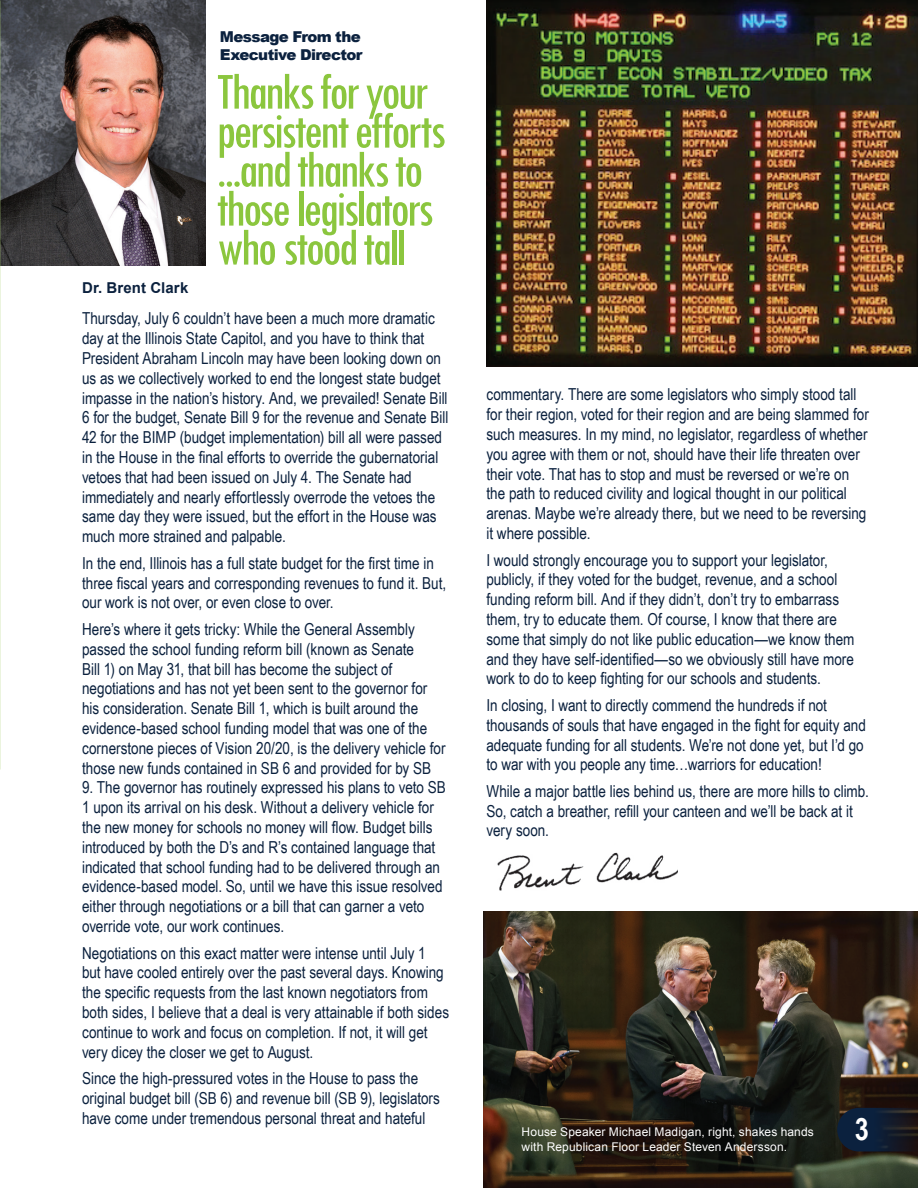
<style>
.page{position:relative;width:918px;height:1188px;background:#fff}
.page>*{position:absolute;margin:0;border:0;box-sizing:border-box;transform-origin:0 0}
.t1{font:condensed 54px/39px "Tw Cen";letter-spacing:-.055em;color:#8bc63e}
.t2{font:700 30.9px "Arial Narrow";color:#fff}
.t3{font:16.5px/19.8px "Arial Narrow";color:#0b213e}
.t4{font:900 15px/18px "Arial";letter-spacing:-.04em;color:#0b213e}
.t5{font:700 15px "Arial";letter-spacing:.01em;color:#0b213e}
.t6{font:12px/14.4px "Arial";letter-spacing:.01em;color:#fff}
</style>
<div class="page">
<img style="left:483px;top:912px;width:435px;height:276px">
<img style="left:0;top:0;width:205px;height:266px">
<svg style="left:837px;top:1108px;width:81px;height:43px;background:#131e2f"></svg>
<img style="left:497px;top:852px;width:181px;height:39px">
<img style="left:486px;top:1px;width:432px;height:366px">
<p class="t4" style="left:220px;top:27px;width:144px">Message From the<br>Executive Director</p>
<h1 class="t1" style="left:216px;top:71px;width:232px">Thanks for your persistent efforts ...and thanks to those legislators who stood tall</h1>
<p class="t5" style="left:82px;top:277px;width:108px">Dr. Brent Clark</p>
<p class="t3" style="left:82px;top:308px;width:368px">Thursday, July 6 couldn’t have been a much more dramatic day at the Illinois State Capitol, and you have to think that President Abraham Lincoln may have been looking down on us as we collectively worked to end the longest state budget impasse in the nation’s history. And, we prevailed! Senate Bill 6 for the budget, Senate Bill 9 for the revenue and Senate Bill 42 for the BIMP (budget implementation) bill all were passed in the House in the final efforts to override the gubernatorial vetoes that had been issued on July 4. The Senate had immediately and nearly effortlessly overrode the vetoes the same day they were issued, but the effort in the House was much more strained and palpable.</p>
<p class="t3" style="left:82px;top:553px;width:366px">In the end, Illinois has a full state budget for the first time in three fiscal years and corresponding revenues to fund it. But, our work is not over, or even close to over.</p>
<p class="t3" style="left:82px;top:619px;width:365px">Here’s where it gets tricky: While the General Assembly passed the school funding reform bill (known as Senate<br>Bill 1) on May 31, that bill has become the subject of negotiations and has not yet been sent to the governor for his consideration. Senate Bill 1, which is built around the evidence-based school funding model that was one of the cornerstone pieces of Vision 20/20, is the delivery vehicle for those new funds contained in SB 6 and provided for by SB</p>
<p class="t3" style="left:82px;top:777px;width:365px">9. The governor has routinely expressed his plans to veto SB 1 upon its arrival on his desk. Without a delivery vehicle for the new money for schools no money will flow. Budget bills introduced by both the D’s and R’s contained language that indicated that school funding had to be delivered through an evidence-based model. So, until we have this issue resolved either through negotiations or a bill that can garner a veto override vote, our work continues.</p>
<p class="t3" style="left:82px;top:942px;width:369px">Negotiations on this exact matter were intense until July 1<br>but have cooled entirely over the past several days. Knowing the specific requests from the last known negotiators from both sides, I believe that a deal is very attainable if both sides continue to work and focus on completion. If not, it will get very dicey the closer we get to August.</p>
<p class="t3" style="left:82px;top:1068px;width:359px">Since the high-pressured votes in the House to pass the original budget bill (SB 6) and revenue bill (SB 9), legislators have come under tremendous personal threat and hateful</p>
<p class="t3" style="left:486px;top:384px;width:384px">commentary. There are some legislators who simply stood tall for their region, voted for their region and are being slammed for such measures. In my mind, no legislator, regardless of whether you agree with them or not, should have their life threaten over their vote. That has to stop and must be reversed or we’re on the path to reduced civility and logical thought in our political arenas. Maybe we’re already there, but we need to be reversing it where possible.</p>
<p class="t3" style="left:486px;top:549px;width:370px">I would strongly encourage you to support your legislator, publicly, if they voted for the budget, revenue, and a school funding reform bill. And if they didn’t, don’t try to embarrass them, try to educate them. Of course, I know that there are some that simply do not like public education—we know them and they have self-identified—so we obviously still have more work to do to keep fighting for our schools and students.</p>
<p class="t3" style="left:486px;top:695px;width:381px">In closing, I want to directly commend the hundreds if not thousands of souls that have engaged in the fight for equity and adequate funding for all students. We’re not done yet, but I’d go to war with you people any time…warriors for education!</p>
<p class="t3" style="left:486px;top:781px;width:384px">While a major battle lies behind us, there are more hills to climb.<br>So, catch a breather, refill your canteen and we’ll be back at it very soon.</p>
<p class="t6" style="left:522px;top:1125px;width:294px">House Speaker Michael Madigan, right, shakes hands with Republican Floor Leader Steven Andersson.</p>
<h2 class="t2" style="left:855px;top:1106px;width:16px">3</h2>
</div>
